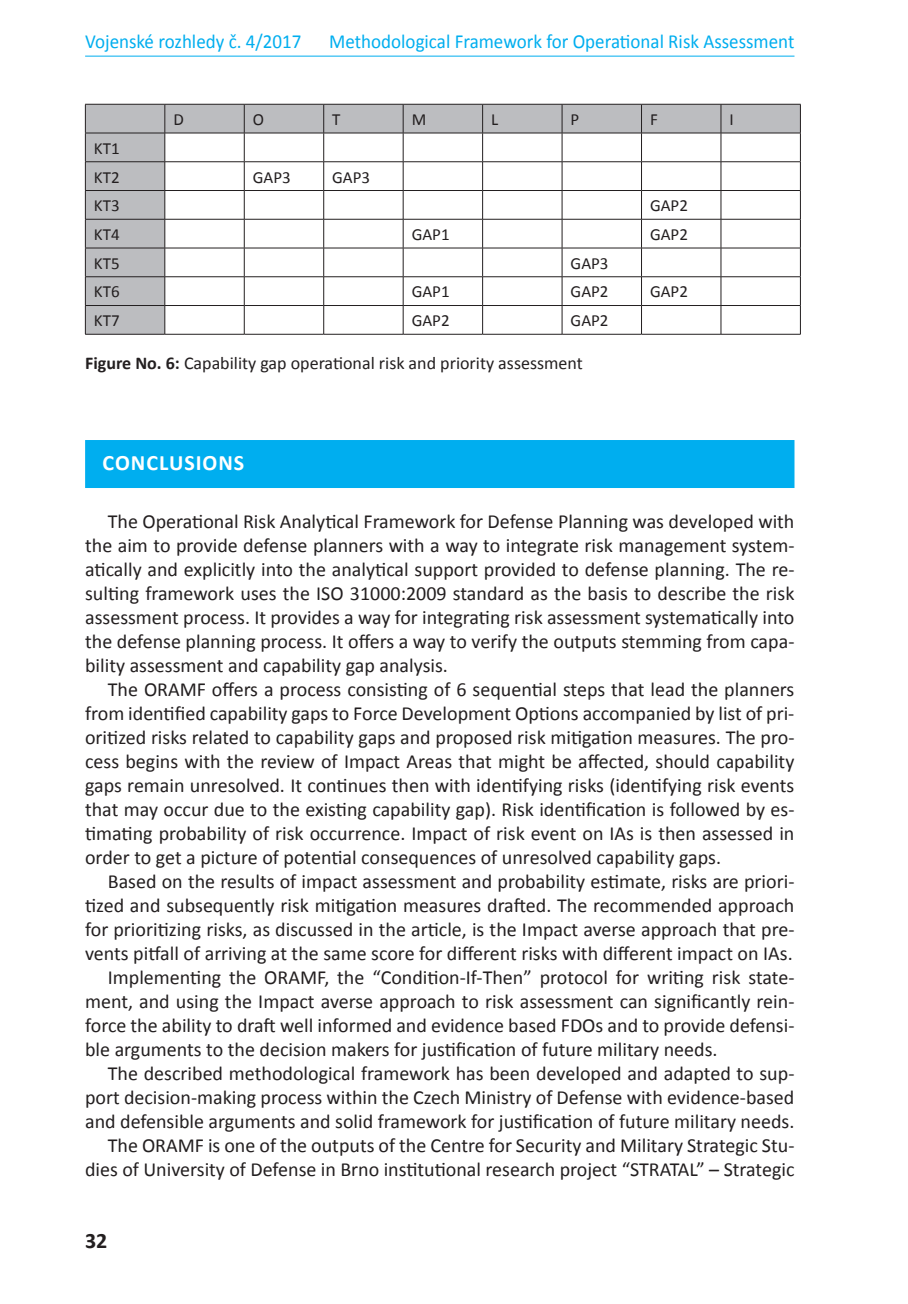
<style>
.page{position:relative;width:908px;height:1304px;background:#fff}
.page>*{position:absolute;margin:0;border:0;box-sizing:border-box;transform-origin:0 0}
.t1{font:700 22px "Calibri";letter-spacing:.045em;color:#fff}
.t2{font:700 22px "Calibri";color:#231f20}
.t3{font:20px/24px "Calibri";color:#231f20;text-align:justify}
.t4{font:20px "Calibri";color:#00aeef;scale:.95 1}
.t5{font:18px "Calibri";color:#231f20}
.t6{font:17px/28.8px "Calibri";color:#231f20}
.s1{font-weight:700}
</style>
<div class="page">
<hr style="left:85px;top:56px;width:709px;height:1px;background:#00aeef">
<div style="left:85px;top:440px;width:709px;height:48px;background:#00aeef"></div>
<svg style="left:85px;top:104px;width:715px;height:230px"></svg>
<hr style="left:85px;top:334px;width:80px;height:1px;background:#231f20">
<hr style="left:165px;top:334px;width:79px;height:1px;background:#231f20">
<hr style="left:244px;top:334px;width:79px;height:1px;background:#231f20">
<hr style="left:323px;top:334px;width:80px;height:1px;background:#231f20">
<hr style="left:403px;top:334px;width:79px;height:1px;background:#231f20">
<hr style="left:482px;top:334px;width:80px;height:1px;background:#231f20">
<hr style="left:562px;top:334px;width:79px;height:1px;background:#231f20">
<hr style="left:641px;top:334px;width:79px;height:1px;background:#231f20">
<hr style="left:720px;top:334px;width:80px;height:1px;background:#231f20">
<p class="t4" style="left:85px;top:29px;width:229px">Vojenské rozhledy č. 4/2017</p>
<p class="t4" style="left:329px;top:29px;width:491px">Methodological Framework for Operational Risk Assessment</p>
<p class="t6" style="left:94px;top:134px;width:27px">KT1<br>KT2</p>
<p class="t6" style="left:173px;top:105px;width:12px">D</p>
<p class="t6" style="left:253px;top:105px;width:13px">O</p>
<p class="t6" style="left:332px;top:105px;width:10px">T</p>
<p class="t6" style="left:411px;top:105px;width:16px">M</p>
<p class="t6" style="left:491px;top:105px;width:9px">L</p>
<p class="t6" style="left:570px;top:105px;width:10px">P</p>
<p class="t6" style="left:649px;top:105px;width:9px">F</p>
<p class="t6" style="left:729px;top:105px;width:6px">I</p>
<p class="t6" style="left:253px;top:163px;width:39px">GAP3</p>
<p class="t6" style="left:332px;top:163px;width:39px">GAP3</p>
<p class="t6" style="left:94px;top:191px;width:27px">KT3</p>
<p class="t6" style="left:649px;top:191px;width:39px">GAP2</p>
<p class="t6" style="left:94px;top:220px;width:27px">KT4</p>
<p class="t6" style="left:411px;top:220px;width:39px">GAP1</p>
<p class="t6" style="left:649px;top:220px;width:39px">GAP2</p>
<p class="t6" style="left:94px;top:249px;width:27px">KT5</p>
<p class="t6" style="left:570px;top:249px;width:39px">GAP3</p>
<p class="t6" style="left:94px;top:277px;width:27px">KT6</p>
<p class="t6" style="left:411px;top:277px;width:39px">GAP1</p>
<p class="t6" style="left:570px;top:277px;width:39px">GAP2</p>
<p class="t6" style="left:649px;top:277px;width:39px">GAP2</p>
<p class="t6" style="left:94px;top:306px;width:27px">KT7</p>
<p class="t6" style="left:411px;top:306px;width:39px">GAP2</p>
<p class="t6" style="left:570px;top:306px;width:39px">GAP2</p>
<p class="t5" style="left:85px;top:351px;width:499px"><span class="s1">Figure No. 6:</span> Capability gap operational risk and priority assessment</p>
<p class="t1" style="left:102px;top:449px;width:143px">CONCLUSIONS</p>
<p class="t3" style="left:85px;top:509px;width:710px;text-indent:23px">The Operational Risk Analytical Framework for Defense Planning was developed with the aim to provide defense planners with a way to integrate risk management system&shy;atically and explicitly into the analytical support provided to defense planning. The re&shy;sulting framework uses the ISO 31000:2009 standard as the basis to describe the risk assessment process. It provides a way for integrating risk assessment systematically into the defense planning process. It offers a way to verify the outputs stemming from capa&shy;bility assessment and capability gap analysis.</p>
<p class="t3" style="left:85px;top:677px;width:710px;text-indent:23px">The ORAMF offers a process consisting of 6 sequential steps that lead the planners from identified capability gaps to Force Development Options accompanied by list of pri&shy;oritized risks related to capability gaps and proposed risk mitigation measures. The pro&shy;cess begins with the review of Impact Areas that might be affected, should capability gaps remain unresolved. It continues then with identifying risks (identifying risk events that may occur due to the existing capability gap). Risk identification is followed by es&shy;timating probability of risk occurrence. Impact of risk event on IAs is then assessed in order to get a picture of potential consequences of unresolved capability gaps.</p>
<p class="t3" style="left:108px;top:869px;width:687px">Based on the results of impact assessment and probability estimate, risks are priori-</p>
<p class="t3" style="left:85px;top:893px;width:710px">tized and subsequently risk mitigation measures drafted. The recommended approach</p>
<p class="t3" style="left:85px;top:917px;width:710px">for prioritizing risks, as discussed in the article, is the Impact averse approach that pre-</p>
<p class="t3" style="left:85px;top:941px;width:708px">vents pitfall of arriving at the same score for different risks with different impact on IAs.</p>
<p class="t3" style="left:108px;top:965px;width:687px">Implementing the ORAMF, the “Condition-If-Then” protocol for writing risk state-</p>
<p class="t3" style="left:85px;top:989px;width:710px">ment, and using the Impact averse approach to risk assessment can significantly rein-</p>
<p class="t3" style="left:85px;top:1013px;width:710px">force the ability to draft well informed and evidence based FDOs and to provide defensi-</p>
<p class="t3" style="left:85px;top:1037px;width:633px">ble arguments to the decision makers for justification of future military needs.</p>
<p class="t3" style="left:108px;top:1061px;width:687px">The described methodological framework has been developed and adapted to sup-</p>
<p class="t3" style="left:85px;top:1085px;width:710px">port decision-making process within the Czech Ministry of Defense with evidence-based</p>
<p class="t3" style="left:85px;top:1109px;width:710px">and defensible arguments and solid framework for justification of future military needs.</p>
<p class="t3" style="left:108px;top:1133px;width:687px">The ORAMF is one of the outputs of the Centre for Security and Military Strategic Stu-</p>
<p class="t3" style="left:85px;top:1157px;width:710px">dies of University of Defense in Brno institutional research project “STRATAL” – Strategic</p>
<p class="t2" style="left:85px;top:1227px;width:24px">32</p>
</div>
